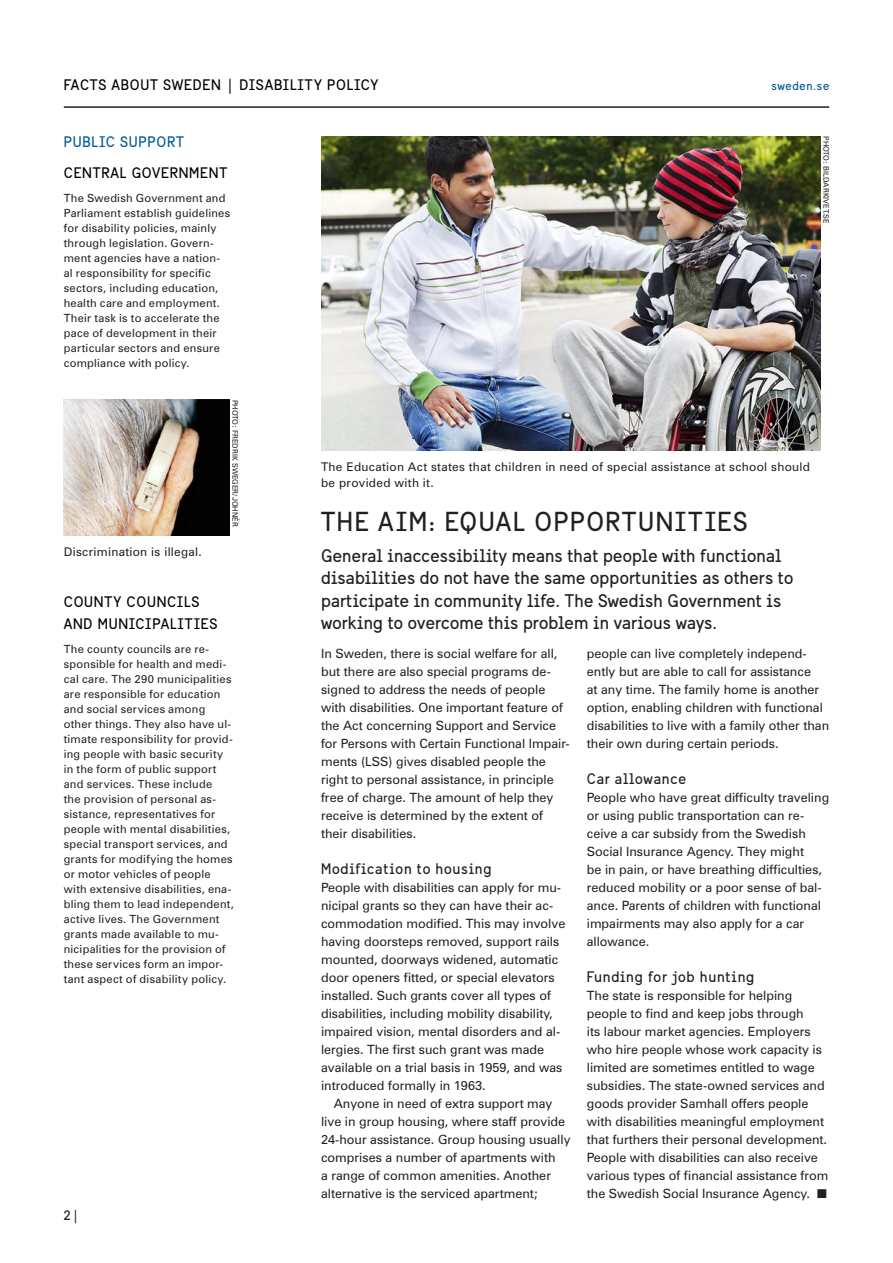
<style>
.page{position:relative;width:893px;height:1263px;background:#fff}
.page>*{position:absolute;margin:0;border:0;box-sizing:border-box;transform-origin:0 0}
.t1{font:27px "Sweden Sans";letter-spacing:.06em;color:#231f20}
.t2{font:18px/22.5px "Sweden Sans";letter-spacing:.01em;color:#231f20}
.t3{font:15px "Sweden Sans";letter-spacing:.05em;color:#000}
.t4{font:15px "Sweden Sans";color:#231f20}
.t5{font:15px "Sweden Sans";letter-spacing:.05em;color:#005b97}
.t6{font:13.5px "Sweden Sans";color:#231f20}
.t7{font:12.75px/18px "Zurich BT";color:#231f20}
.t8{font:12px/16.5px "Zurich BT";letter-spacing:.025em;color:#231f20}
.t9{font:12px "Sweden Sans";color:#005b97}
.t10{font:11.25px/15px "Zurich BT";letter-spacing:.02em;color:#231f20}
.t11{font:7.5px "Zurich BT";color:#231f20}
</style>
<div class="page">
<hr style="left:64px;top:106px;width:765px;height:2px;background:#231f20">
<img style="left:321px;top:136px;width:500px;height:315px">
<img style="left:64px;top:400px;width:166px;height:136px">
<p class="t3" style="left:64px;top:76px;width:316px">facts about sweden | Disability Policy</p>
<p class="t5" style="left:64px;top:133px;width:122px">Public support</p>
<p class="t3" style="left:64px;top:164px;width:10px">CENTRAL</p>
<p class="t3" style="left:132px;top:164px;width:40px">GOVERNMENT</p>
<p class="t10" style="left:64px;top:190px;width:168px">The Swedish Government and<br>Parliament establish guidelines for disability policies, mainly through legislation. Govern&shy;ment agencies have a nation&shy;al responsibility for specific sectors, including education, health care and employment.<br>Their task is to accelerate the pace of development in their particular sectors and ensure compliance with policy.</p>
<p class="t9" style="left:771px;top:78px;width:59px">sweden.se</p>
<p class="t11" style="left:831px;top:136px;width:89px;rotate:90deg">PHOTO: BILDARKIVET.SE</p>
<p class="t8" style="left:64px;top:543px;width:140px">Discrimination is illegal.</p>
<p class="t11" style="left:240px;top:400px;width:128px;rotate:90deg">PHOTO: FREDRIK SWEGER/JOHNÉR</p>
<p class="t3" style="left:64px;top:592px;width:11px">COUNTY</p>
<p class="t3" style="left:127px;top:592px;width:10px">COUNCILS</p>
<p class="t3" style="left:64px;top:615px;width:11px">AND</p>
<p class="t3" style="left:98px;top:615px;width:10px">MUNICI</p>
<p class="t3" style="left:152px;top:615px;width:18px">PALITIES</p>
<p class="t10" style="left:64px;top:641px;width:172px">The county councils are re&shy;sponsible for health and medi&shy;cal care. The 290 municipalities are responsible for education and social services among other things. They also have ul&shy;timate responsibility for provid&shy;ing people with basic security in the form of public support and services. These include<br>the provision of personal as&shy;sistance, representatives for people with mental disabilities, special transport services, and grants for modifying the homes or motor vehicles of people with extensive disabilities, ena&shy;bling them to lead independent, active lives. The Government grants made available to mu&shy;nicipalities for the provision of these services form an impor&shy;tant aspect of disability policy.</p>
<p class="t6" style="left:64px;top:1207px;width:15px">2 |</p>
<p class="t8" style="left:321px;top:458px;width:491px">The Education Act states that children in need of special assistance at school should be provided with it.</p>
<h1 class="t1" style="left:321px;top:505px;width:428px">The aim: equal opportunities</h1>
<h2 class="t2" style="left:321px;top:544px;width:474px">General inaccessibility means that people with functional disabilities do not have the same opportunities as others to participate in community life. The Swedish Government is working to overcome this problem in various ways.</h2>
<p class="t7" style="left:321px;top:644px;width:250px">In Sweden, there is social welfare for all, but there are also special programs de&shy;signed to address the needs of people with disabilities. One important feature of the Act concerning Support and Service for Persons with Certain Functional Impair&shy;ments (LSS) gives disabled people the right to personal assistance, in principle free of charge. The amount of help they receive is determined by the extent of their disabilities.</p>
<p class="t4" style="left:321px;top:860px;width:172px">Modification to housing</p>
<p class="t7" style="left:321px;top:878px;width:246px">People with disabilities can apply for mu&shy;nicipal grants so they can have their ac&shy;commodation modified. This may involve having doorsteps removed, support rails mounted, doorways widened, automatic door openers fitted, or special elevators installed. Such grants cover all types of disabilities, including mobility disability, impaired vision, mental disorders and al&shy;lergies. The first such grant was made available on a trial basis in 1959, and was introduced formally in 1963.</p>
<p class="t7" style="left:321px;top:1095px;width:251px;text-indent:13px">Anyone in need of extra support may live in group housing, where staff provide 24-hour assistance. Group housing usually comprises a number of apartments with<br>a range of common amenities. Another alternative is the serviced apartment;</p>
<p class="t7" style="left:587px;top:645px;width:244px">people can live completely independ&shy;ently but are able to call for assistance<br>at any time. The family home is another option, enabling children with functional disabilities to live with a family other than their own during certain periods.</p>
<p class="t4" style="left:587px;top:770px;width:101px">Car allowance</p>
<p class="t7" style="left:587px;top:788px;width:244px">People who have great difficulty traveling or using public transportation can re&shy;ceive a car subsidy from the Swedish Social Insurance Agency. They might<br>be in pain, or have breathing difficulties, reduced mobility or a poor sense of bal&shy;ance. Parents of children with functional impairments may also apply for a car allowance.</p>
<p class="t4" style="left:587px;top:968px;width:169px">Funding for job hunting</p>
<p class="t7" style="left:587px;top:986px;width:243px">The state is responsible for helping people to find and keep jobs through<br>its labour market agencies. Employers who hire people whose work capacity is limited are sometimes entitled to wage subsidies. The state-owned services and goods provider Samhall offers people with disabilities meaningful employment that furthers their personal development.<br>People with disabilities can also receive various types of financial assistance from the Swedish Social Insurance Agency. ■</p>
</div>
